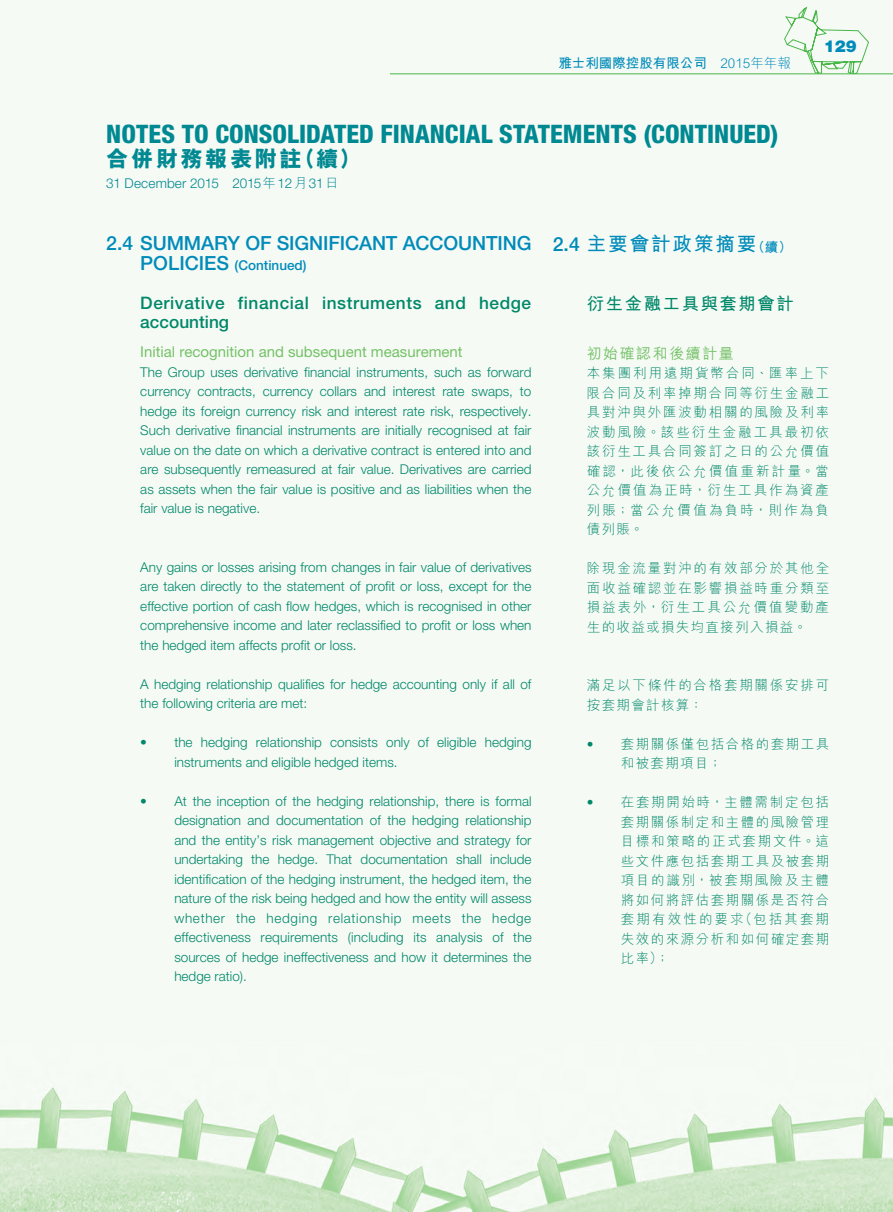
<style>
.page{position:relative;width:893px;height:1212px;background:#fff}
.page>*{position:absolute;margin:0;border:0;box-sizing:border-box;transform-origin:0 0}
.t1{font:800 condensed 25.5px "Helvetica Neue LT Std";color:#008992}
.t2{font:800 22.5px "M Hei HK";letter-spacing:.1em;color:#008992}
.t3{font:500 19.5px "Helvetica Neue LT Std";letter-spacing:-.005em;color:#008bba}
.t4{font:700 19.5px "M Hei HK";letter-spacing:.1em;color:#008bba}
.t5{font:500 17.25px/19.5px "Helvetica Neue LT Std";letter-spacing:.035em;color:#008869}
.t6{font:700 17.25px "M Hei HK";letter-spacing:.1em;color:#008869}
.t7{font:900 16.5px "Helvetica Neue LT Std";color:#008bba}
.t8{font:15px "Helvetica Neue LT Std";color:#74c267}
.t9{font:500 15px "M Hei HK";letter-spacing:.1em;color:#74c267}
.t10{font:300 13.5px/19.5px "Helvetica Neue LT Std";color:#008869;text-align:justify}
.t11{font:300 13.5px/19.5px "M Hei HK";letter-spacing:.13em;color:#008869;text-align:justify}
.t12{font:300 13.5px "Helvetica Neue LT Std";color:#008992}
.t13{font:300 13.5px/19.5px "M Hei HK";letter-spacing:.11em;color:#008869}
.t14{font:500 13.5px "Helvetica Neue LT Std";color:#008bba}
.t15{font:700 13.5px "M Hei HK";color:#008bba}
.s1{font-weight:300}
.s2{font-family:"M Hei HK"}
.s3{font-size:19.5px}
.s4{font-family:"Helvetica Neue LT Std";font-weight:500}
.s5{font-size:13.5px}
.s6{font-family:"Helvetica Neue LT Std"}
</style>
<div class="page">
<div style="left:0;top:6px;width:893px;height:1206px;background:#f6faf5"></div>
<svg style="left:784px;top:7px;width:85px;height:66px"></svg>
<hr style="left:390px;top:73px;width:503px;height:1px;background:#49b748">
<p class="t15" style="left:558px;top:53px;width:234px">雅士利國際控股有限公司 <span class="s1">2015年年報</span></p>
<h1 class="t1" style="left:106px;top:118px;width:674px">NOTES TO CONSOLIDATED FINANCIAL STATEMENTS (CONTINUED)</h1>
<h2 class="t2" style="left:106px;top:148px;width:256px">合併財務報表附註（續）</h2>
<p class="t12" style="left:106px;top:175px;width:234px">31 December 2015 2015<span class="s2">年</span>12<span class="s2">月</span>31<span class="s2">日</span></p>
<p class="t7" style="left:824px;top:37px;width:35px">129</p>
<h3 class="t3" style="left:106px;top:231px;width:427px">2.4 SUMMARY OF SIGNIFICANT ACCOUNTING</h3>
<p class="t14" style="left:140px;top:257px;width:168px"><span class="s3">POLICIES</span> (Continued)</p>
<p class="t5" style="left:140px;top:292px;width:392px">Derivative financial instruments and hedge accounting</p>
<p class="t8" style="left:140px;top:343px;width:324px">Initial recognition and subsequent measurement</p>
<p class="t10" style="left:140px;top:362px;width:393px">The Group uses derivative financial instruments, such as forward currency contracts, currency collars and interest rate swaps, to hedge its foreign currency risk and interest rate risk, respectively.<br>Such derivative financial instruments are initially recognised at fair value on the date on which a derivative contract is entered into and are subsequently remeasured at fair value. Derivatives are carried as assets when the fair value is positive and as liabilities when the fair value is negative.</p>
<p class="t10" style="left:140px;top:557px;width:393px">Any gains or losses arising from changes in fair value of derivatives are taken directly to the statement of profit or loss, except for the effective portion of cash flow hedges, which is recognised in other comprehensive income and later reclassified to profit or loss when the hedged item affects profit or loss.</p>
<p class="t10" style="left:140px;top:674px;width:393px">A hedging relationship qualifies for hedge accounting only if all of the following criteria are met:</p>
<p class="t10" style="left:174px;top:732px;width:359px;text-indent:-34px">• the hedging relationship consists only of eligible hedging instruments and eligible hedged items.</p>
<p class="t10" style="left:174px;top:791px;width:359px;text-indent:-34px">• At the inception of the hedging relationship, there is formal designation and documentation of the hedging relationship and the entity’s risk management objective and strategy for undertaking the hedge. That documentation shall include identification of the hedging instrument, the hedged item, the nature of the risk being hedged and how the entity will assess whether the hedging relationship meets the hedge effectiveness requirements (including its analysis of the sources of hedge ineffectiveness and how it determines the hedge ratio).</p>
<h3 class="t4" style="left:553px;top:230px;width:241px"><span class="s4">2.4</span> 主要會計政策摘要<span class="s5">（續）</span></h3>
<p class="t6" style="left:587px;top:291px;width:208px">衍生金融工具與套期會計</p>
<p class="t9" style="left:587px;top:342px;width:148px">初始確認和後續計量</p>
<p class="t11" style="left:587px;top:363px;width:244px">本集團利用遠期貨幣合同、匯率上下限合同及利率掉期合同等衍生金融工具對沖與外匯波動相關的風險及利率波動風險。該些衍生金融工具最初依該衍生工具合同簽訂之日的公允價值確認，此後依公允價值重新計量。當公允價值為正時，衍生工具作為資產列賬；當公允價值為負時，則作為負債列賬。</p>
<p class="t11" style="left:587px;top:558px;width:244px">除現金流量對沖的有效部分於其他全面收益確認並在影響損益時重分類至損益表外，衍生工具公允價值變動產生的收益或損失均直接列入損益。</p>
<p class="t11" style="left:587px;top:675px;width:244px">滿足以下條件的合格套期關係安排可按套期會計核算：</p>
<p class="t13" style="left:621px;top:734px;width:210px;text-indent:-34px"><span class="s6">•</span> 套期關係僅包括合格的套期工具和被套期項目；</p>
<p class="t11" style="left:621px;top:792px;width:210px;text-indent:-34px"><span class="s6">•</span> 在套期開始時，主體需制定包括套期關係制定和主體的風險管理目標和策略的正式套期文件。這些文件應包括套期工具及被套期項目的識別，被套期風險及主體將如何將評估套期關係是否符合套期有效性的要求（包括其套期失效的來源分析和如何確定套期比率）；</p>
</div>
